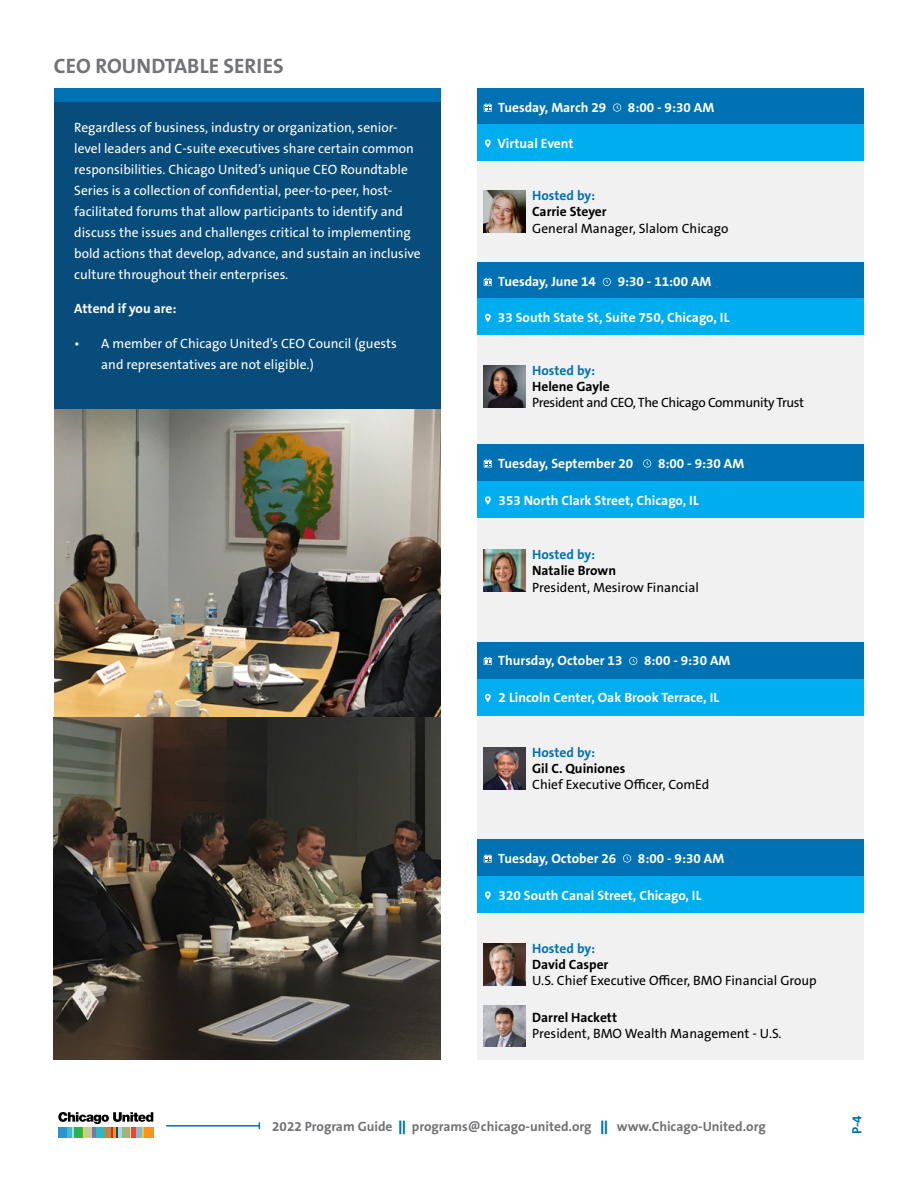
<style>
.page{position:relative;width:918px;height:1188px;background:#fff}
.page>*{position:absolute;margin:0;border:0;box-sizing:border-box;transform-origin:0 0}
.t1{font:700 21px "The Sans B W7";color:#717275}
.t2{font:13.5px/21px "The Sans B W5 Plain";color:#fff}
.t3{font:700 13.5px "The Sans B W7";color:#fff}
.t4{font:13.5px "The Sans B W5 Plain";color:#000}
.t5{font:700 13.5px "The Sans B W7";color:#000}
.t6{font:700 13.5px "The Sans B W7";color:#717275}
.t7{font:700 13.5px "The Sans B W7";color:#0072b4}
.t8{font:13.5px "The Sans B W5 Plain";letter-spacing:-.025em;color:#000}
.s1{font-family:"The Sans B W9";font-weight:900;color:#0072b4}
</style>
<div class="page">
<div style="left:477px;top:88px;width:387px;height:972px;background:#f1f1f2"></div>
<div style="left:54px;top:102px;width:387px;height:308px;background:#074c7a"></div>
<div style="left:54px;top:88px;width:387px;height:14px;background:#0072b4"></div>
<div style="left:477px;top:88px;width:387px;height:37px;background:#0072b4"></div>
<svg style="left:484px;top:104px;width:8px;height:8px"></svg>
<svg style="left:613px;top:103px;width:8px;height:9px"></svg>
<div style="left:477px;top:263px;width:387px;height:36px;background:#0072b4"></div>
<svg style="left:484px;top:278px;width:8px;height:8px"></svg>
<svg style="left:603px;top:278px;width:8px;height:8px"></svg>
<div style="left:477px;top:124px;width:387px;height:37px;background:#00aeef"></div>
<svg style="left:485px;top:139px;width:6px;height:9px"></svg>
<div style="left:477px;top:299px;width:387px;height:36px;background:#00aeef"></div>
<svg style="left:485px;top:314px;width:6px;height:8px"></svg>
<img style="left:484px;top:191px;width:41px;height:42px">
<img style="left:484px;top:366px;width:41px;height:41px">
<div style="left:477px;top:481px;width:387px;height:37px;background:#00aeef"></div>
<svg style="left:485px;top:496px;width:6px;height:9px"></svg>
<div style="left:477px;top:444px;width:387px;height:37px;background:#0072b4"></div>
<svg style="left:484px;top:459px;width:8px;height:9px"></svg>
<svg style="left:643px;top:459px;width:8px;height:9px"></svg>
<img style="left:484px;top:550px;width:41px;height:42px">
<div style="left:477px;top:679px;width:387px;height:37px;background:#00aeef"></div>
<svg style="left:485px;top:694px;width:6px;height:8px"></svg>
<div style="left:477px;top:642px;width:387px;height:37px;background:#0072b4"></div>
<svg style="left:484px;top:657px;width:8px;height:8px"></svg>
<svg style="left:629px;top:657px;width:8px;height:8px"></svg>
<img style="left:484px;top:747px;width:41px;height:42px">
<div style="left:477px;top:876px;width:387px;height:37px;background:#00aeef"></div>
<svg style="left:485px;top:891px;width:6px;height:9px"></svg>
<div style="left:477px;top:839px;width:387px;height:37px;background:#0072b4"></div>
<svg style="left:484px;top:854px;width:8px;height:9px"></svg>
<svg style="left:623px;top:854px;width:8px;height:9px"></svg>
<img style="left:484px;top:944px;width:41px;height:42px">
<img style="left:484px;top:1005px;width:41px;height:42px">
<img style="left:54px;top:410px;width:387px;height:308px">
<img style="left:54px;top:718px;width:387px;height:342px">
<hr style="left:166px;top:1125px;width:93px;height:2px;background:#0072b4">
<svg style="left:58px;top:1112px;width:95px;height:25px"></svg>
<div style="left:67px;top:1127px;width:5px;height:10px;background:#3cbfbe"></div>
<h1 class="t1" style="left:54px;top:52px;width:231px">CEO ROUNDTABLE SERIES</h1>
<p class="t2" style="left:74px;top:117px;width:348px">Regardless of business, industry or organization, senior&shy;level leaders and C-suite executives share certain common responsibilities. Chicago United’s unique CEO Roundtable Series is a collection of confidential, peer-to-peer, host&shy;facilitated forums that allow participants to identify and discuss the issues and challenges critical to implementing bold actions that develop, advance, and sustain an inclusive culture throughout their enterprises.</p>
<p class="t3" style="left:74px;top:300px;width:104px">Attend if you are:</p>
<p class="t2" style="left:101px;top:333px;width:297px;text-indent:-27px">• A member of Chicago United’s CEO Council (guests and representatives are not eligible.)</p>
<p class="t3" style="left:498px;top:98px;width:109px">Tuesday, March 29</p>
<p class="t3" style="left:628px;top:98px;width:88px">8:00 - 9:30 AM</p>
<p class="t3" style="left:498px;top:134px;width:77px">Virtual Event</p>
<p class="t7" style="left:532px;top:187px;width:64px">Hosted by:</p>
<p class="t5" style="left:532px;top:203px;width:76px">Carrie Steyer</p>
<p class="t4" style="left:532px;top:219px;width:198px">General Manager, Slalom Chicago</p>
<p class="t3" style="left:498px;top:273px;width:99px">Tuesday, June 14</p>
<p class="t3" style="left:618px;top:273px;width:95px">9:30 - 11:00 AM</p>
<p class="t3" style="left:498px;top:309px;width:233px">33 South State St, Suite 750, Chicago, IL</p>
<p class="t7" style="left:532px;top:362px;width:64px">Hosted by:</p>
<p class="t5" style="left:532px;top:378px;width:79px">Helene Gayle</p>
<p class="t8" style="left:532px;top:394px;width:274px">President and CEO, The Chicago Community Trust</p>
<p class="t3" style="left:498px;top:454px;width:137px">Tuesday, September 20</p>
<p class="t3" style="left:658px;top:454px;width:88px">8:00 - 9:30 AM</p>
<p class="t3" style="left:499px;top:491px;width:202px">353 North Clark Street, Chicago, IL</p>
<p class="t7" style="left:532px;top:546px;width:64px">Hosted by:</p>
<p class="t5" style="left:532px;top:562px;width:85px">Natalie Brown</p>
<p class="t4" style="left:532px;top:578px;width:168px">President, Mesirow Financial</p>
<p class="t3" style="left:498px;top:652px;width:126px">Thursday, October 13</p>
<p class="t3" style="left:644px;top:652px;width:88px">8:00 - 9:30 AM</p>
<p class="t3" style="left:499px;top:689px;width:222px">2 Lincoln Center, Oak Brook Terrace, IL</p>
<p class="t7" style="left:532px;top:743px;width:64px">Hosted by:</p>
<p class="t5" style="left:532px;top:760px;width:95px">Gil C. Quiniones</p>
<p class="t4" style="left:532px;top:776px;width:179px">Chief Executive Officer, ComEd</p>
<p class="t3" style="left:498px;top:849px;width:119px">Tuesday, October 26</p>
<p class="t3" style="left:638px;top:849px;width:88px">8:00 - 9:30 AM</p>
<p class="t3" style="left:499px;top:886px;width:205px">320 South Canal Street, Chicago, IL</p>
<p class="t7" style="left:532px;top:940px;width:64px">Hosted by:</p>
<p class="t5" style="left:532px;top:956px;width:78px">David Casper</p>
<p class="t4" style="left:532px;top:972px;width:286px">U.S. Chief Executive Officer, BMO Financial Group</p>
<p class="t5" style="left:532px;top:1009px;width:86px">Darrel Hackett</p>
<p class="t4" style="left:532px;top:1025px;width:251px">President, BMO Wealth Management - U.S.</p>
<p class="t6" style="left:272px;top:1118px;width:495px">2022 Program Guide <span class="s1">||</span> programs@chicago-united.org <span class="s1">||</span> www.Chicago-United.org</p>
<p class="t7" style="left:848px;top:1134px;width:20px;rotate:-90deg">P-4</p>
</div>
